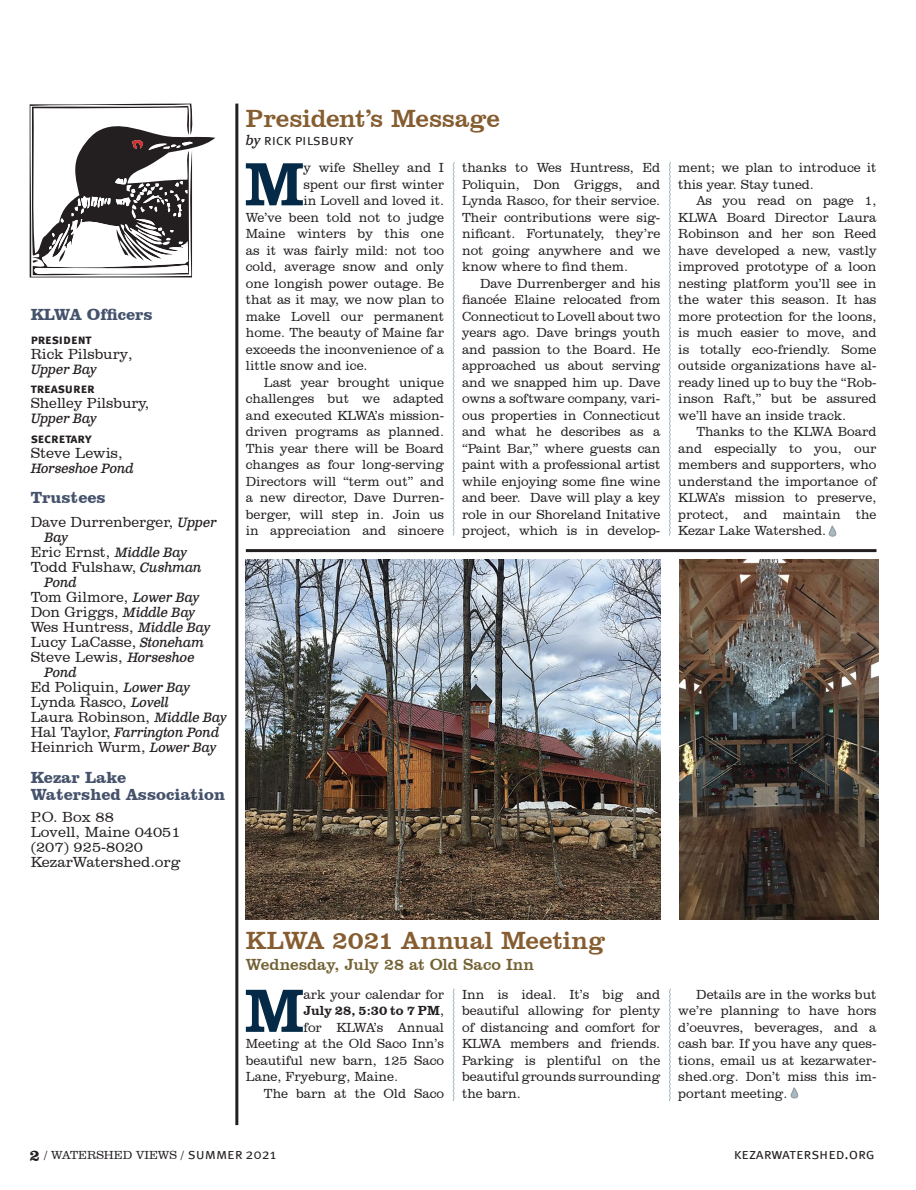
<style>
.page{position:relative;width:916px;height:1190px;background:#fff}
.page>*{position:absolute;margin:0;border:0;box-sizing:border-box;transform-origin:0 0}
.t1{font:800 62.7px "Clarendon BT";color:#042a47}
.t2{font:25.5px "Clarendon BT";letter-spacing:-.005em;color:#855d30}
.t3{font:700 16.5px/16.5px "Clarendon BT";color:#45526c}
.t4{font:16.5px "Clarendon BT";letter-spacing:.005em;color:#726132}
.t5{font:300 15px/15px "Clarendon BT";color:#231f20}
.t6{font:15px "Meta Sc Offc Norm";letter-spacing:-.005em;color:#231f20}
.t7{font:300 13.5px/16.5px "Clarendon BT";color:#231f20;text-align:justify}
.t8{font:italic 13.5px "Clarendon Text Pro";letter-spacing:-.01em;color:#231f20}
.t9{font:700 13.5px "Meta Sc Offc";letter-spacing:-.005em;color:#231f20}
.t10{font:800 13.5px "Clarendon BT";color:#231f20}
.t11{font:300 12px "Clarendon BT";color:#231f20}
.s1{font-family:"Clarendon Text Pro";font-weight:400;font-style:italic;font-size:13.5px}
.s2{font-family:"Clarendon BT";font-weight:300;font-style:normal;font-size:15px}
.s3{font-family:"Clarendon Text Pro";font-style:italic;font-size:13.5px}
.s4{font-weight:300}
.s5{font-weight:800;font-size:16.5px}
.s6{font-family:"Meta Sc Offc Norm";font-weight:400;font-size:15px}
.s7{font-family:"Meta Sc Offc Norm";font-weight:400;font-size:14.7px}
</style>
<div class="page">
<svg style="left:452px;top:162px;width:2px;height:374px"></svg>
<svg style="left:669px;top:162px;width:1px;height:374px"></svg>
<svg style="left:790px;top:1088px;width:8px;height:11px"></svg>
<svg style="left:828px;top:526px;width:8px;height:11px"></svg>
<hr style="left:235px;top:104px;width:3px;height:1021px;background:#231f20">
<svg style="left:30px;top:104px;width:185px;height:173px"></svg>
<hr style="left:246px;top:549px;width:630px;height:3px;background:#231f20">
<img style="left:679px;top:560px;width:198px;height:360px">
<img style="left:246px;top:560px;width:414px;height:360px">
<svg style="left:452px;top:988px;width:2px;height:114px"></svg>
<svg style="left:669px;top:988px;width:1px;height:114px"></svg>
<p class="t3" style="left:31px;top:305px;width:123px">KLWA Officers</p>
<p class="t9" style="left:31px;top:331px;width:62px">president</p>
<p class="t5" style="left:31px;top:346px;width:103px">Rick Pilsbury,</p>
<p class="t8" style="left:31px;top:360px;width:67px">Upper Bay</p>
<p class="t9" style="left:31px;top:380px;width:66px">treasurer</p>
<p class="t5" style="left:31px;top:395px;width:120px">Shelley Pilsbury,</p>
<p class="t8" style="left:31px;top:410px;width:67px">Upper Bay</p>
<p class="t9" style="left:31px;top:430px;width:62px">secretary</p>
<p class="t5" style="left:31px;top:445px;width:93px">Steve Lewis,</p>
<p class="t8" style="left:31px;top:459px;width:105px">Horseshoe Pond</p>
<p class="t3" style="left:31px;top:488px;width:77px">Trustees</p>
<p class="t5" style="left:31px;top:514px;width:187px">Dave Durrenberger, <span class="s1">Upper</span></p>
<p class="t8" style="left:44px;top:528px;width:25px">Bay</p>
<p class="t5" style="left:31px;top:544px;width:173px">Eric Ernst, <span class="s1">Middle Bay<br></span>Todd Fulshaw, <span class="s1">Cushman</span></p>
<p class="t8" style="left:44px;top:573px;width:34px">Pond</p>
<p class="t5" style="left:31px;top:589px;width:181px">Tom Gilmore, <span class="s1">Lower Bay<br></span>Don Griggs, <span class="s1">Middle Bay<br></span>Wes Huntress, <span class="s1">Middle Bay<br></span>Lucy LaCasse, <span class="s1">Stoneham<br></span>Steve Lewis, <span class="s1">Horseshoe</span></p>
<p class="t8" style="left:44px;top:663px;width:34px">Pond</p>
<p class="t5" style="left:31px;top:679px;width:197px">Ed Poliquin, <span class="s1">Lower Bay<br></span>Lynda Rasco, <span class="s1">Lovell<br></span>Laura Robinson, <span class="s1">Middle Bay</span></p>
<p class="t8" style="left:31px;top:723px;width:190px"><span class="s2">Hal Taylor,</span> Farrington Pond</p>
<p class="t5" style="left:31px;top:739px;width:187px">Heinrich Wurm, <span class="s1">Lower Bay</span></p>
<p class="t3" style="left:31px;top:769px;width:196px">Kezar Lake<br>Watershed Association</p>
<p class="t5" style="left:31px;top:809px;width:151px">P.O. Box 88<br>Lovell, Maine 04051 (207) 925-8020<br>KezarWatershed.org</p>
<h2 class="t2" style="left:246px;top:103px;width:255px">President’s Message</h2>
<p class="t6" style="left:246px;top:132px;width:109px"><span class="s3">by</span> rick pilsbury</p>
<h1 class="t1" style="left:244px;top:145px;width:61px">M</h1>
<p class="t7" style="left:303px;top:159px;width:142px">y wife Shelley and I</p>
<p class="t7" style="left:303px;top:176px;width:142px">spent our first winter</p>
<p class="t7" style="left:303px;top:192px;width:142px">in Lovell and loved it.</p>
<p class="t7" style="left:246px;top:209px;width:200px">We’ve been told not to judge</p>
<p class="t7" style="left:246px;top:225px;width:200px">Maine winters by this one</p>
<p class="t7" style="left:246px;top:242px;width:199px">as it was fairly mild: not too</p>
<p class="t7" style="left:246px;top:258px;width:200px">cold, average snow and only</p>
<p class="t7" style="left:246px;top:275px;width:199px">one longish power outage. Be</p>
<p class="t7" style="left:246px;top:291px;width:199px">that as it may, we now plan to</p>
<p class="t7" style="left:246px;top:308px;width:200px">make Lovell our permanent</p>
<p class="t7" style="left:246px;top:324px;width:200px">home. The beauty of Maine far</p>
<p class="t7" style="left:246px;top:341px;width:200px">exceeds the inconvenience of a</p>
<p class="t7" style="left:246px;top:357px;width:123px">little snow and ice.</p>
<p class="t7" style="left:264px;top:374px;width:182px">Last year brought unique</p>
<p class="t7" style="left:246px;top:390px;width:199px">challenges but we adapted</p>
<p class="t7" style="left:246px;top:407px;width:200px">and executed KLWA’s mission-</p>
<p class="t7" style="left:246px;top:423px;width:199px">driven programs as planned.</p>
<p class="t7" style="left:246px;top:440px;width:199px">This year there will be Board</p>
<p class="t7" style="left:246px;top:456px;width:200px">changes as four long-serving</p>
<p class="t7" style="left:246px;top:473px;width:200px">Directors will “term out” and</p>
<p class="t7" style="left:246px;top:489px;width:200px">a new director, Dave Durren-</p>
<p class="t7" style="left:246px;top:506px;width:200px">berger, will step in. Join us</p>
<p class="t7" style="left:246px;top:522px;width:200px">in appreciation and sincere</p>
<p class="t7" style="left:462px;top:159px;width:200px">thanks to Wes Huntress, Ed Poliquin, Don Griggs, and Lynda Rasco, for their service.<br>Their contributions were sig&shy;nificant. Fortunately, they’re not going anywhere and we know where to find them.</p>
<p class="t7" style="left:462px;top:275px;width:200px;text-indent:18px">Dave Durrenberger and his fiancée Elaine relocated from Connecticut to Lovell about two years ago. Dave brings youth and passion to the Board. He approached us about serving and we snapped him up. Dave owns a software company, vari&shy;ous properties in Connecticut and what he describes as a “Paint Bar,” where guests can paint with a professional artist while enjoying some fine wine and beer. Dave will play a key role in our Shoreland Initative project, which is in develop-</p>
<p class="t7" style="left:678px;top:159px;width:199px">ment; we plan to introduce it this year. Stay tuned.</p>
<p class="t7" style="left:678px;top:192px;width:200px;text-indent:18px">As you read on page 1, KLWA Board Director Laura Robinson and her son Reed have developed a new, vastly improved prototype of a loon nesting platform you’ll see in the water this season. It has more protection for the loons, is much easier to move, and is totally eco-friendly. Some outside organizations have al&shy;ready lined up to buy the “Rob&shy;inson Raft,” but be assured we’ll have an inside track.</p>
<p class="t7" style="left:678px;top:423px;width:200px;text-indent:18px">Thanks to the KLWA Board and especially to you, our members and supporters, who understand the importance of KLWA’s mission to preserve, protect, and maintain the Kezar Lake Watershed.</p>
<h2 class="t2" style="left:246px;top:925px;width:360px">KLWA 2021 Annual Meeting</h2>
<p class="t4" style="left:246px;top:955px;width:290px">Wednesday, July 28 at Old Saco Inn</p>
<h1 class="t1" style="left:244px;top:971px;width:61px">M</h1>
<p class="t7" style="left:303px;top:986px;width:142px">ark your calendar for</p>
<p class="t7" style="left:462px;top:986px;width:200px">Inn is ideal. It’s big and beautiful allowing for plenty of distancing and comfort for KLWA members and friends.<br>Parking is plentiful on the beautiful grounds surrounding the barn.</p>
<p class="t7" style="left:678px;top:986px;width:200px;text-indent:18px">Details are in the works but we’re planning to have hors d’oeuvres, beverages, and a cash bar. If you have any ques&shy;tions, email us at kezarwater&shy;shed.org. Don’t miss this im&shy;portant meeting.</p>
<p class="t10" style="left:303px;top:1002px;width:142px">July 28, 5:30 to 7 PM<span class="s4">,</span></p>
<p class="t7" style="left:303px;top:1019px;width:142px">for KLWA’s Annual</p>
<p class="t7" style="left:246px;top:1035px;width:200px">Meeting at the Old Saco Inn’s</p>
<p class="t7" style="left:246px;top:1052px;width:200px">beautiful new barn, 125 Saco</p>
<p class="t7" style="left:246px;top:1068px;width:153px">Lane, Fryeburg, Maine.</p>
<p class="t7" style="left:264px;top:1085px;width:182px">The barn at the Old Saco</p>
<p class="t11" style="left:30px;top:1148px;width:248px"><span class="s5">2</span> / WATERSHED VIEWS / <span class="s6">summer</span> <span class="s7">2021</span></p>
<p class="t6" style="left:733px;top:1145px;width:143px">kezarwatershed.org</p>
</div>
